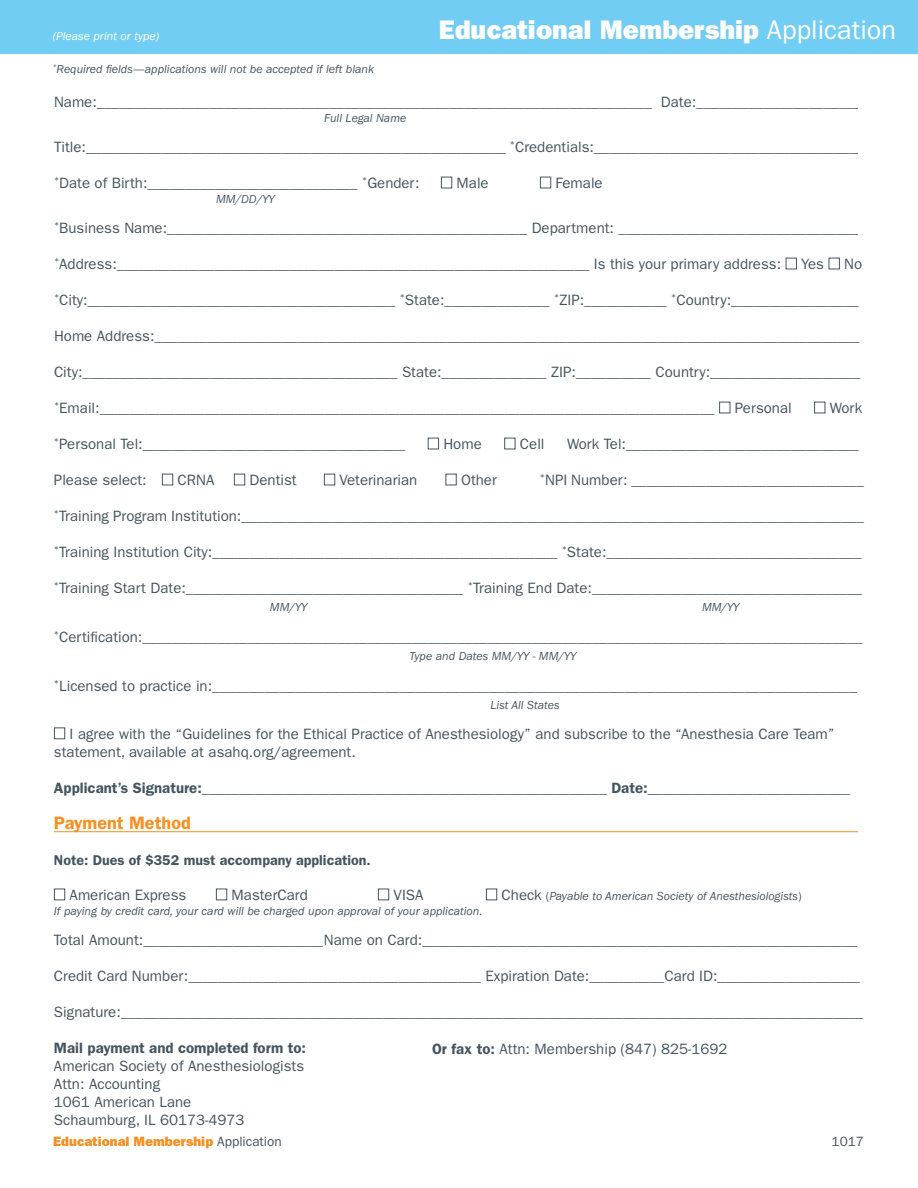
<style>
.page{position:relative;width:918px;height:1188px;background:#fff}
.page>*{position:absolute;margin:0;border:0;box-sizing:border-box;transform-origin:0 0}
.t1{font:27px "ITC Franklin Gothic Std Hvy";color:#fff}
.t2{font:600 18px "ITC Franklin Gothic Std";color:#f78f1e}
.t3{font:15px/18px "ITC Franklin Gothic Std";color:#455560}
.t4{font:600 15px "ITC Franklin Gothic Std";color:#455560}
.t5{font:600 14.25px "ITC Franklin Gothic Std";color:#455560}
.t6{font:13.5px "ITC Franklin Gothic Std Hvy";color:#f78f1e}
.t7{font:13.5px "ITC Franklin Gothic Std";color:#455560}
.t8{font:italic 12px "ITC Franklin Gothic Std";color:#455560}
.t9{font:italic 12px "ITC Franklin Gothic Std";color:#fff}
.s1{font-family:"ITC Franklin Gothic Std"}
.s2{font-style:normal;font-size:15px}
.s3{font-style:normal}
.s4{font-family:"ITC Franklin Gothic Std";color:#455560}
.s5{font-weight:600}
</style>
<div class="page">
<hr style="left:54px;top:831px;width:810px;height:1px;background:#f78f1e">
<div style="left:441px;top:177px;width:11px;height:11px;border:1px solid #455560"></div>
<div style="left:540px;top:177px;width:11px;height:11px;border:1px solid #455560"></div>
<div style="left:786px;top:258px;width:11px;height:11px;border:1px solid #455560"></div>
<div style="left:829px;top:258px;width:11px;height:11px;border:1px solid #455560"></div>
<div style="left:719px;top:402px;width:11px;height:11px;border:1px solid #455560"></div>
<div style="left:814px;top:402px;width:11px;height:11px;border:1px solid #455560"></div>
<div style="left:428px;top:438px;width:11px;height:11px;border:1px solid #455560"></div>
<div style="left:504px;top:438px;width:11px;height:11px;border:1px solid #455560"></div>
<div style="left:162px;top:474px;width:11px;height:11px;border:1px solid #455560"></div>
<div style="left:234px;top:474px;width:11px;height:11px;border:1px solid #455560"></div>
<div style="left:324px;top:474px;width:11px;height:11px;border:1px solid #455560"></div>
<div style="left:446px;top:474px;width:11px;height:11px;border:1px solid #455560"></div>
<div style="left:54px;top:728px;width:11px;height:11px;border:1px solid #455560"></div>
<div style="left:54px;top:889px;width:11px;height:11px;border:1px solid #455560"></div>
<div style="left:216px;top:889px;width:11px;height:11px;border:1px solid #455560"></div>
<div style="left:378px;top:889px;width:11px;height:11px;border:1px solid #455560"></div>
<div style="left:486px;top:889px;width:11px;height:11px;border:1px solid #455560"></div>
<div style="left:858px;top:758px;width:16px;height:117px;background:#fff"></div>
<div style="left:0;top:0;width:918px;height:54px;background:#72cdf4"></div>
<p class="t9" style="left:53px;top:29px;width:108px">(Please print or type)</p>
<h1 class="t1" style="left:439px;top:13px;width:459px">Educational Membership <span class="s1">Application</span></h1>
<p class="t8" style="left:53px;top:62px;width:323px"><sup>*</sup>Required fields—applications will not be accepted if left blank</p>
<p class="t3" style="left:54px;top:93px;width:809px">Name:__________________________________________________________________________ Date:______________________</p>
<p class="t8" style="left:324px;top:111px;width:84px">Full Legal Name</p>
<p class="t3" style="left:54px;top:138px;width:812px">Title:________________________________________________________ <sup>*</sup>Credentials:____________________________________</p>
<p class="t3" style="left:54px;top:174px;width:367px"><sup>*</sup>Date of Birth:____________________________ <sup>*</sup>Gender:</p>
<p class="t3" style="left:457px;top:174px;width:34px">Male</p>
<p class="t3" style="left:556px;top:174px;width:49px">Female</p>
<p class="t8" style="left:216px;top:192px;width:60px">MM/DD/YY</p>
<p class="t3" style="left:54px;top:219px;width:806px"><sup>*</sup>Business Name:________________________________________________ Department: ________________________________</p>
<p class="t3" style="left:54px;top:255px;width:729px"><sup>*</sup>Address:_______________________________________________________________ Is this your primary address:</p>
<p class="t3" style="left:801px;top:255px;width:24px">Yes</p>
<p class="t3" style="left:844px;top:255px;width:19px">No</p>
<p class="t3" style="left:54px;top:291px;width:806px"><sup>*</sup>City:_________________________________________ <sup>*</sup>State:______________ <sup>*</sup>ZIP:___________ <sup>*</sup>Country:_________________</p>
<p class="t3" style="left:54px;top:327px;width:807px">Home Address:______________________________________________________________________________________________</p>
<p class="t3" style="left:54px;top:363px;width:808px">City:__________________________________________ State:______________ ZIP:__________ Country:____________________</p>
<p class="t3" style="left:54px;top:399px;width:662px"><sup>*</sup>Email:__________________________________________________________________________________</p>
<p class="t3" style="left:735px;top:399px;width:58px">Personal</p>
<p class="t3" style="left:830px;top:399px;width:34px">Work</p>
<p class="t3" style="left:54px;top:435px;width:353px"><sup>*</sup>Personal Tel:___________________________________</p>
<p class="t3" style="left:443px;top:435px;width:40px">Home</p>
<p class="t3" style="left:520px;top:435px;width:26px">Cell</p>
<p class="t3" style="left:567px;top:435px;width:293px">Work Tel:_______________________________</p>
<p class="t3" style="left:54px;top:471px;width:94px">Please select:</p>
<p class="t3" style="left:178px;top:471px;width:38px">CRNA</p>
<p class="t3" style="left:250px;top:471px;width:49px">Dentist</p>
<p class="t3" style="left:340px;top:471px;width:79px">Veterinarian</p>
<p class="t3" style="left:461px;top:471px;width:37px">Other</p>
<p class="t3" style="left:540px;top:471px;width:325px"><sup>*</sup>NPI Number: _______________________________</p>
<p class="t3" style="left:54px;top:507px;width:811px"><sup>*</sup>Training Program Institution:___________________________________________________________________________________</p>
<p class="t3" style="left:54px;top:543px;width:809px"><sup>*</sup>Training Institution City:______________________________________________ <sup>*</sup>State:__________________________________</p>
<p class="t3" style="left:54px;top:579px;width:810px"><sup>*</sup>Training Start Date:_____________________________________ <sup>*</sup>Training End Date:____________________________________</p>
<p class="t8" style="left:270px;top:601px;width:39px">MM/YY</p>
<p class="t8" style="left:702px;top:601px;width:39px">MM/YY</p>
<p class="t3" style="left:54px;top:628px;width:810px"><sup>*</sup>Certification:________________________________________________________________________________________________</p>
<p class="t8" style="left:409px;top:649px;width:168px">Type and Dates MM/YY - MM/YY</p>
<p class="t3" style="left:54px;top:677px;width:805px"><sup>*</sup>Licensed to practice in:______________________________________________________________________________________</p>
<p class="t8" style="left:490px;top:698px;width:71px">List All States</p>
<p class="t3" style="left:54px;top:725px;width:782px;text-indent:16px">I agree with the “Guidelines for the Ethical Practice of Anesthesiology” and subscribe to the “Anesthesia Care Team” statement, available at asahq.org/agreement.</p>
<p class="t4" style="left:54px;top:779px;width:798px">Applicant’s Signature:______________________________________________________ Date:___________________________</p>
<p class="t2" style="left:54px;top:812px;width:138px">Payment Method</p>
<p class="t5" style="left:54px;top:852px;width:318px">Note: Dues of $352 must accompany application.</p>
<p class="t3" style="left:70px;top:886px;width:118px">American Express</p>
<p class="t3" style="left:232px;top:886px;width:78px">MasterCard</p>
<p class="t3" style="left:394px;top:886px;width:31px">VISA</p>
<p class="t8" style="left:502px;top:890px;width:302px"><span class="s2">Check</span> <span class="s3">(</span>Payable to American Society of Anesthesiologists<span class="s3">)</span></p>
<p class="t8" style="left:54px;top:904px;width:430px">If paying by credit card, your card will be charged upon approval of your application.</p>
<p class="t3" style="left:54px;top:931px;width:805px">Total Amount:________________________Name on Card:__________________________________________________________</p>
<p class="t3" style="left:54px;top:967px;width:808px">Credit Card Number:_______________________________________ Expiration Date:__________Card ID:___________________</p>
<p class="t3" style="left:54px;top:1003px;width:811px">Signature:___________________________________________________________________________________________________</p>
<p class="t4" style="left:54px;top:1039px;width:254px">Mail payment and completed form to:</p>
<p class="t3" style="left:54px;top:1057px;width:252px">American Society of Anesthesiologists<br>Attn: Accounting<br>1061 American Lane<br>Schaumburg, IL 60173-4973</p>
<p class="t6" style="left:53px;top:1134px;width:230px">Educational Membership <span class="s4">Application</span></p>
<p class="t3" style="left:432px;top:1040px;width:297px"><span class="s5">Or fax to:</span> Attn: Membership (847) 825-1692</p>
<p class="t7" style="left:832px;top:1134px;width:34px">1017</p>
</div>
